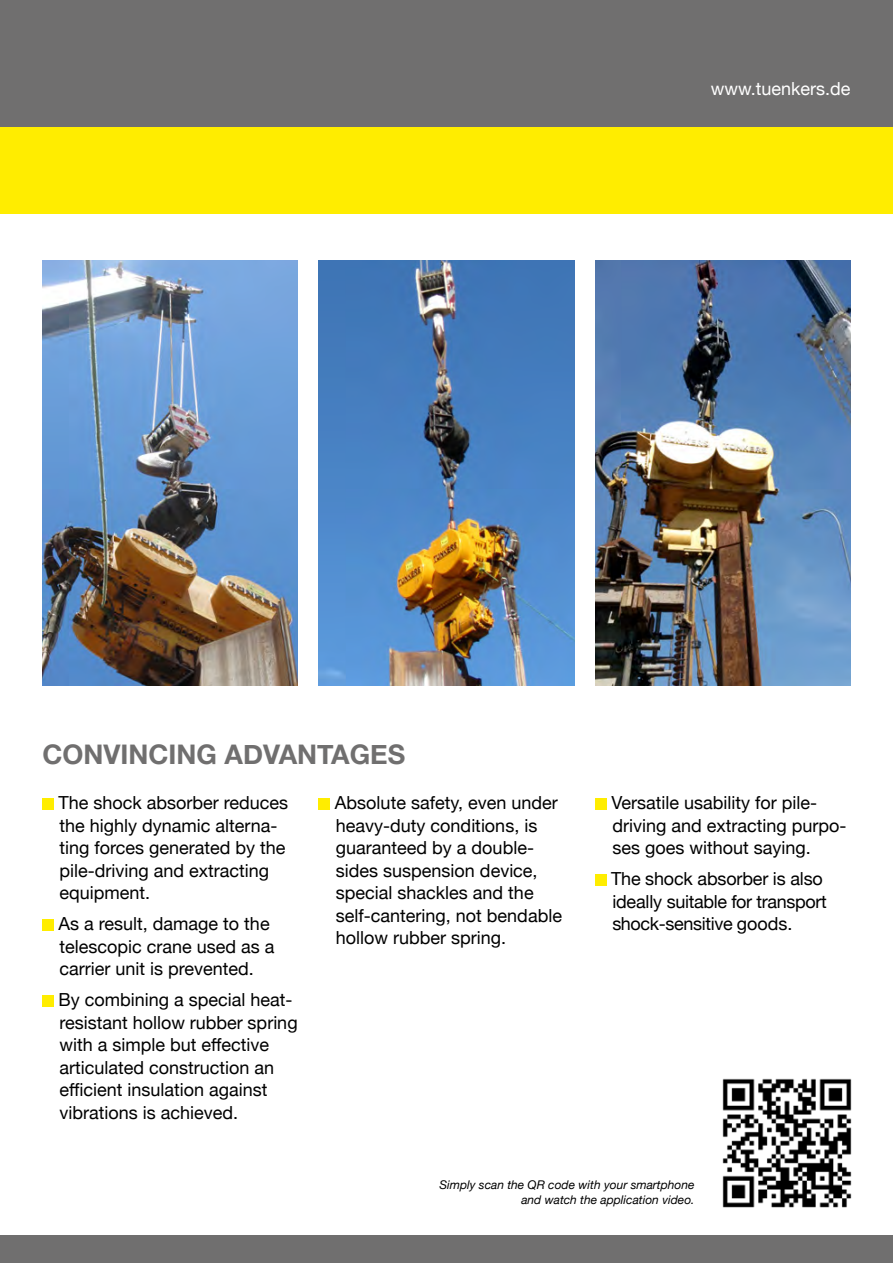
<style>
.page{position:relative;width:893px;height:1263px;background:#fff}
.page>*{position:absolute;margin:0;border:0;box-sizing:border-box;transform-origin:0 0}
.t1{font:700 27px "Helvetica Neue";color:#706f6f}
.t2{font:18px/22.5px "Helvetica Neue";color:#000}
.t3{font:18px/22.5px "Helvetica Neue";letter-spacing:-.02em;color:#000}
.t4{font:18px "Helvetica Neue";color:#fff}
.t5{font:italic 12px/14.4px "Helvetica Neue";color:#000;text-align:right}
</style>
<div class="page">
<div style="left:0;top:0;width:893px;height:128px;background:#706f6f"></div>
<div style="left:0;top:128px;width:893px;height:86px;background:#ffed00"></div>
<div style="left:43px;top:798px;width:11px;height:11px;background:#ffed00"></div>
<div style="left:43px;top:919px;width:11px;height:11px;background:#ffed00"></div>
<div style="left:43px;top:995px;width:11px;height:11px;background:#ffed00"></div>
<div style="left:319px;top:798px;width:11px;height:11px;background:#ffed00"></div>
<div style="left:595px;top:798px;width:11px;height:11px;background:#ffed00"></div>
<div style="left:595px;top:874px;width:11px;height:11px;background:#ffed00"></div>
<div style="left:0;top:1235px;width:893px;height:28px;background:#706f6f"></div>
<img style="left:722px;top:1078px;width:130px;height:130px">
<img style="left:319px;top:260px;width:255px;height:426px">
<img style="left:43px;top:260px;width:255px;height:426px">
<img style="left:595px;top:260px;width:255px;height:426px">
<h1 class="t1" style="left:43px;top:734px;width:364px">CONVINCING ADVANTAGES</h1>
<p class="t4" style="left:711px;top:76px;width:141px">www.tuenkers.de</p>
<p class="t2" style="left:59px;top:793px;width:231px">The shock absorber reduces the highly dynamic alterna&shy;ting forces generated by the pile-driving and extracting equipment.</p>
<p class="t2" style="left:59px;top:914px;width:217px">As a result, damage to the telescopic crane used as a carrier unit is prevented.</p>
<p class="t2" style="left:59px;top:990px;width:241px">By combining a special heat&shy;resistant hollow rubber spring with a simple but effective articulated construction an efficient insulation against vibrations is achieved.</p>
<p class="t2" style="left:335px;top:793px;width:228px">Absolute safety, even under heavy-duty conditions, is guaranteed by a double&shy;sides suspension device, special shackles and the self-cantering, not bendable hollow rubber spring.</p>
<p class="t2" style="left:611px;top:793px;width:236px">Versatile usability for pile&shy;driving and extracting purpo&shy;ses goes without saying.</p>
<p class="t3" style="left:611px;top:869px;width:217px">The shock absorber is also ideally suitable for transport shock-sensitive goods.</p>
<p class="t5" style="left:439px;top:1178px;width:257px">Simply scan the QR code with your smartphone and watch the application video.</p>
</div>
